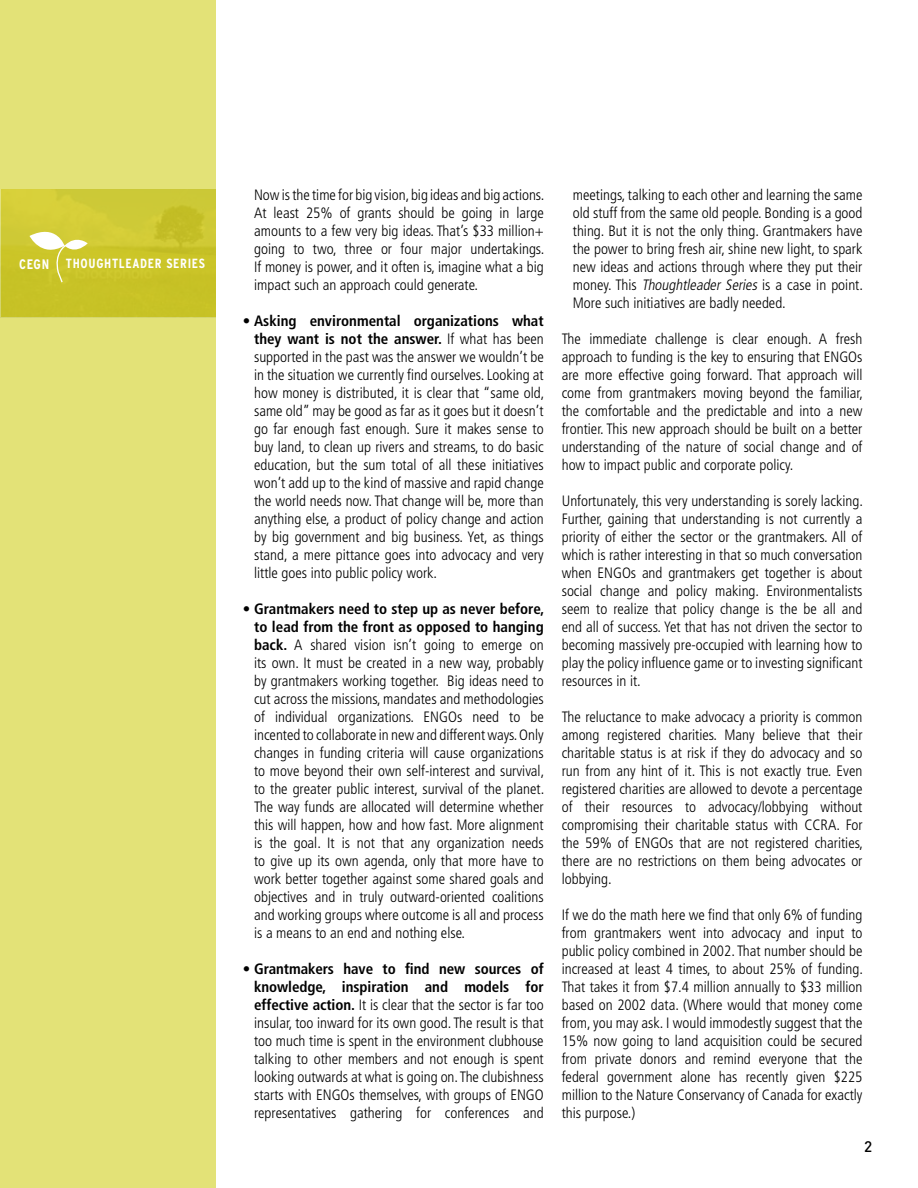
<style>
.page{position:relative;width:918px;height:1188px;background:#fff}
.page>*{position:absolute;margin:0;border:0;box-sizing:border-box;transform-origin:0 0}
.t1{font:500 15.15px "DIN";color:#000}
.t2{font:300 condensed 15px/18px "Frutiger";color:#000;text-align:justify}
.t3{font:700 condensed 13.35px "Interstate";letter-spacing:.05em;color:#fff}
.s1{font-size:13.8px}
.s2{font-weight:700}
.s3{font-style:italic}
</style>
<div class="page">
<div style="left:0;top:0;width:216px;height:1187px;background:#e3e277"></div>
<img style="left:0;top:190px;width:216px;height:127px">
<svg style="left:30px;top:223px;width:58px;height:60px;background:#d6d152"></svg>
<p class="t3" style="left:19px;top:256px;width:187px"><span class="s1">CEGN</span> THOUGHTLEADER SERIES</p>
<p class="t2" style="left:254px;top:186px;width:292px">Now is the time for big vision, big ideas and big actions.<br>At least 25% of grants should be going in large amounts to a few very big ideas. That’s $33 million+ going to two, three or four major undertakings.<br>If money is power, and it often is, imagine what a big impact such an approach could generate.</p>
<p class="t2" style="left:254px;top:312px;width:292px;text-indent:-11px">• <span class="s2">Asking environmental organizations what they want is not the answer.</span> If what has been supported in the past was the answer we wouldn’t be in the situation we currently find ourselves. Looking at how money is distributed, it is clear that “same old, same old” may be good as far as it goes but it doesn’t go far enough fast enough. Sure it makes sense to buy land, to clean up rivers and streams, to do basic education, but the sum total of all these initiatives won’t add up to the kind of massive and rapid change the world needs now. That change will be, more than anything else, a product of policy change and action by big government and big business. Yet, as things stand, a mere pittance goes into advocacy and very little goes into public policy work.</p>
<p class="t2" style="left:254px;top:600px;width:292px;text-indent:-11px">• <span class="s2">Grantmakers need to step up as never before, to lead from the front as opposed to hanging back.</span> A shared vision isn’t going to emerge on its own. It must be created in a new way, probably by grantmakers working together. Big ideas need to cut across the missions, mandates and methodologies of individual organizations. ENGOs need to be incented to collaborate in new and different ways. Only changes in funding criteria will cause organizations to move beyond their own self-interest and survival, to the greater public interest, survival of the planet.<br>The way funds are allocated will determine whether this will happen, how and how fast. More alignment is the goal. It is not that any organization needs to give up its own agenda, only that more have to work better together against some shared goals and objectives and in truly outward-oriented coalitions and working groups where outcome is all and process is a means to an end and nothing else.</p>
<p class="t2" style="left:254px;top:960px;width:291px;text-indent:-11px">• <span class="s2">Grantmakers have to find new sources of knowledge, inspiration and models for effective action.</span> It is clear that the sector is far too insular, too inward for its own good. The result is that too much time is spent in the environment clubhouse talking to other members and not enough is spent looking outwards at what is going on. The clubishness starts with ENGOs themselves, with groups of ENGO representatives gathering for conferences and</p>
<p class="t2" style="left:573px;top:186px;width:292px">meetings, talking to each other and learning the same old stuff from the same old people. Bonding is a good thing. But it is not the only thing. Grantmakers have the power to bring fresh air, shine new light, to spark new ideas and actions through where they put their money. This <span class="s3">Thoughtleader Series</span> is a case in point.<br>More such initiatives are badly needed.</p>
<p class="t2" style="left:562px;top:330px;width:303px">The immediate challenge is clear enough. A fresh approach to funding is the key to ensuring that ENGOs are more effective going forward. That approach will come from grantmakers moving beyond the familiar, the comfortable and the predictable and into a new frontier. This new approach should be built on a better understanding of the nature of social change and of how to impact public and corporate policy.</p>
<p class="t2" style="left:562px;top:492px;width:303px">Unfortunately, this very understanding is sorely lacking.<br>Further, gaining that understanding is not currently a priority of either the sector or the grantmakers. All of which is rather interesting in that so much conversation when ENGOs and grantmakers get together is about social change and policy making. Environmentalists seem to realize that policy change is the be all and end all of success. Yet that has not driven the sector to becoming massively pre-occupied with learning how to play the policy influence game or to investing significant resources in it.</p>
<p class="t2" style="left:562px;top:708px;width:303px">The reluctance to make advocacy a priority is common among registered charities. Many believe that their charitable status is at risk if they do advocacy and so run from any hint of it. This is not exactly true. Even registered charities are allowed to devote a percentage of their resources to advocacy/lobbying without compromising their charitable status with CCRA. For the 59% of ENGOs that are not registered charities, there are no restrictions on them being advocates or lobbying.</p>
<p class="t2" style="left:562px;top:906px;width:303px">If we do the math here we find that only 6% of funding from grantmakers went into advocacy and input to public policy combined in 2002. That number should be increased at least 4 times, to about 25% of funding.<br>That takes it from $7.4 million annually to $33 million based on 2002 data. (Where would that money come from, you may ask. I would immodestly suggest that the 15% now going to land acquisition could be secured from private donors and remind everyone that the federal government alone has recently given $225 million to the Nature Conservancy of Canada for exactly this purpose.)</p>
<p class="t1" style="left:864px;top:1136px;width:10px">2</p>
</div>
